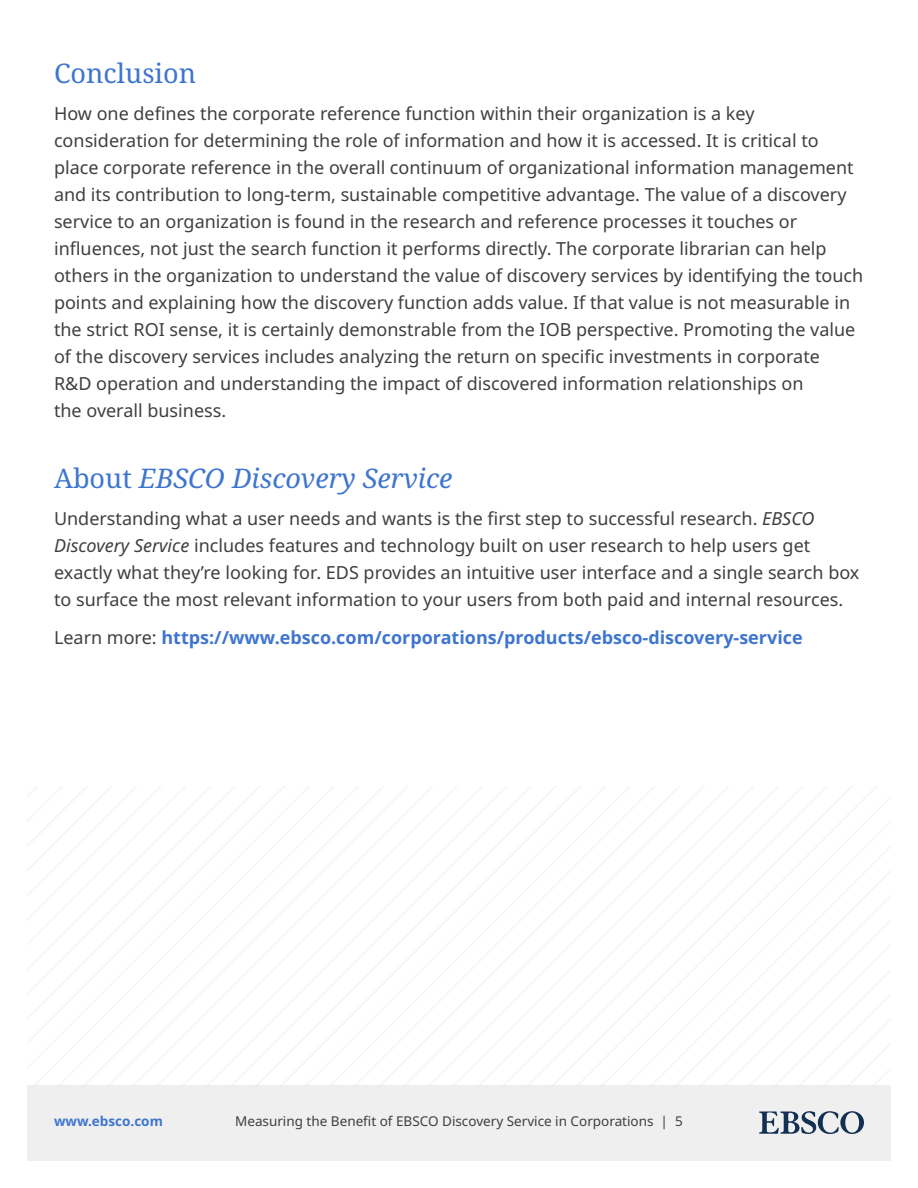
<style>
.page{position:relative;width:918px;height:1188px;background:#fff}
.page>*{position:absolute;margin:0;border:0;box-sizing:border-box;transform-origin:0 0}
.t1{font:italic 27px "Noto Serif";color:#3e75cf}
.t2{font:27px "Noto Serif";color:#3e75cf}
.t3{font:18px/27px "Noto Sans";color:#3d3f42}
.t4{font:700 18px "Noto Sans";color:#3e75cf}
.t5{font:13.5px "Noto Sans";color:#3d3f42}
.t6{font:700 13.5px "Noto Sans";color:#3e75cf}
.s1{font-style:normal}
.s2{font-style:italic}
.s3{font-weight:400;color:#3d3f42}
</style>
<div class="page">
<div style="left:27px;top:1085px;width:864px;height:76px;background:#efefef"></div>
<svg style="left:759px;top:1111px;width:105px;height:23px"></svg>
<h1 class="t2" style="left:54px;top:55px;width:144px">Conclusion</h1>
<p class="t3" style="left:54px;top:100px;width:811px">How one defines the corporate reference function within their organization is a key consideration for determining the role of information and how it is accessed. It is critical to place corporate reference in the overall continuum of organizational information management and its contribution to long-term, sustainable competitive advantage. The value of a discovery service to an organization is found in the research and reference processes it touches or influences, not just the search function it performs directly. The corporate librarian can help others in the organization to understand the value of discovery services by identifying the touch points and explaining how the discovery function adds value. If that value is not measurable in the strict ROI sense, it is certainly demonstrable from the IOB perspective. Promoting the value of the discovery services includes analyzing the return on specific investments in corporate<br>R&amp;D operation and understanding the impact of discovered information relationships on<br>the overall business.</p>
<h1 class="t1" style="left:54px;top:460px;width:400px"><span class="s1">About</span> EBSCO Discovery Service</h1>
<p class="t3" style="left:54px;top:506px;width:807px">Understanding what a user needs and wants is the first step to successful research. <span class="s2">EBSCO Discovery Service</span> includes features and technology built on user research to help users get exactly what they’re looking for. EDS provides an intuitive user interface and a single search box to surface the most relevant information to your users from both paid and internal resources.</p>
<p class="t4" style="left:54px;top:624px;width:750px"><span class="s3">Learn more:</span> https://www.ebsco.com/corporations/products/ebsco-discovery-service</p>
<p class="t6" style="left:54px;top:1111px;width:110px">www.ebsco.com</p>
<p class="t5" style="left:235px;top:1111px;width:449px">Measuring the Benefit of EBSCO Discovery Service in Corporations | 5</p>
</div>
